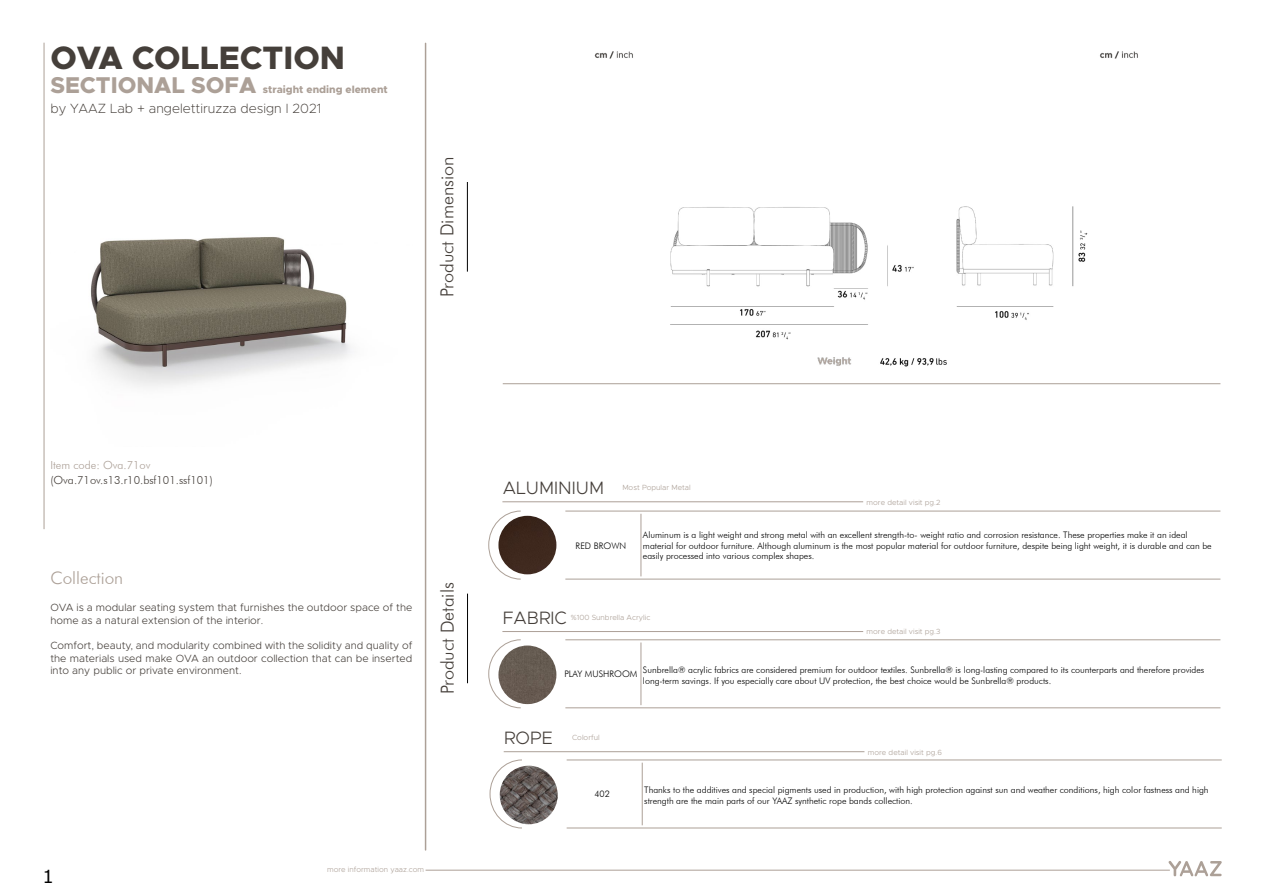
<style>
.page{position:relative;width:1263px;height:893px;background:#fff}
.page>*{position:absolute;margin:0;border:0;box-sizing:border-box;transform-origin:0 0}
.t1{font:800 32.55px "Metropolis";color:#453f3a}
.t2{font:300 18px "Futura BT";color:#453f3a}
.t3{font:300 18px "Metropolis";color:#453f3a}
.t4{font:18px "Verdana";color:#000}
.t5{font:300 17.1px "Futura BT";color:#aca097}
.t6{font:200 13.35px "Metropolis";color:#453f3a}
.t7{font:300 11.1px "Futura BT";color:#453f3a}
.t8{font:300 11.1px "Futura BT";color:#aca097}
.t9{font:300 10.5px/12.6px "Metropolis";color:#453f3a}
.t10{font:800 10.5px "Metropolis";color:#aca097}
.t11{font:300 9px/10.8px "Futura BT";color:#000}
.t12{font:300 7.5px "Metropolis";color:#aca097}
.s1{font-size:22.95px}
</style>
<div class="page">
<svg style="left:1168px;top:861px;width:54px;height:15px"></svg>
<img style="left:90px;top:237px;width:261px;height:150px">
<hr style="left:44px;top:43px;width:1px;height:486px;background:#aca097">
<hr style="left:503px;top:383px;width:717px;height:1px;background:#aca097">
<hr style="left:467px;top:182px;width:1px;height:90px;background:#000">
<hr style="left:467px;top:594px;width:1px;height:89px;background:#000">
<hr style="left:425px;top:43px;width:1px;height:808px;background:#aca097">
<hr style="left:426px;top:870px;width:744px;height:1px;background:#aca097">
<img style="left:594px;top:51px;width:544px;height:316px">
<hr style="left:502px;top:631px;width:361px;height:1px;background:#aca097">
<hr style="left:641px;top:642px;width:1px;height:63px;background:#aca097">
<hr style="left:565px;top:639px;width:655px;height:1px;background:#aca097">
<svg style="left:488px;top:639px;width:33px;height:69px"></svg>
<hr style="left:565px;top:708px;width:655px;height:1px;background:#aca097">
<hr style="left:502px;top:501px;width:361px;height:1px;background:#aca097">
<hr style="left:641px;top:514px;width:1px;height:62px;background:#aca097">
<hr style="left:565px;top:511px;width:655px;height:1px;background:#aca097">
<svg style="left:488px;top:511px;width:33px;height:68px"></svg>
<hr style="left:565px;top:579px;width:655px;height:1px;background:#aca097">
<div style="left:498px;top:516px;width:58px;height:58px;background:#3d271d;border-radius:29px"></div>
<img style="left:498px;top:645px;width:58px;height:59px;border-radius:29px">
<hr style="left:504px;top:751px;width:360px;height:1px;background:#aca097">
<hr style="left:642px;top:763px;width:1px;height:62px;background:#aca097">
<hr style="left:567px;top:760px;width:655px;height:1px;background:#aca097">
<svg style="left:490px;top:760px;width:32px;height:68px"></svg>
<hr style="left:567px;top:828px;width:655px;height:1px;background:#aca097">
<img style="left:500px;top:766px;width:58px;height:58px;border-radius:29px">
<h1 class="t1" style="left:50px;top:37px;width:296px">OVA COLLECTION</h1>
<p class="t10" style="left:50px;top:83px;width:339px"><span class="s1">SECTIONAL SOFA</span> straight ending element</p>
<h3 class="t6" style="left:50px;top:100px;width:272px">by YAAZ Lab + angelettiruzza design I 2021</h3>
<h2 class="t2" style="left:436px;top:297px;width:142px;rotate:-90deg">Product Dimension</h2>
<p class="t8" style="left:50px;top:459px;width:102px">Item code: Ova.71ov</p>
<p class="t7" style="left:50px;top:473px;width:164px">(Ova.71ov.s13.r10.bsf101.ssf101)</p>
<h3 class="t5" style="left:50px;top:567px;width:74px">Collection</h3>
<p class="t9" style="left:50px;top:601px;width:363px">OVA is a modular seating system that furnishes the outdoor space of the home as a natural extension of the interior.</p>
<p class="t9" style="left:50px;top:639px;width:363px;text-align:justify">Comfort, beauty, and modularity combined with the solidity and quality of the materials used make OVA an outdoor collection that can be inserted into any public or private environment.</p>
<h2 class="t2" style="left:436px;top:694px;width:114px;rotate:-90deg">Product Details</h2>
<h2 class="t4" style="left:43px;top:865px;width:13px">1</h2>
<p class="t12" style="left:327px;top:865px;width:99px">more information yaaz.com</p>
<h2 class="t3" style="left:503px;top:477px;width:103px">ALUMINIUM</h2>
<p class="t12" style="left:622px;top:482px;width:70px">Most Popular Metal</p>
<p class="t12" style="left:866px;top:497px;width:75px">more detail visit pg.2</p>
<p class="t11" style="left:576px;top:540px;width:52px">RED BROWN</p>
<p class="t11" style="left:643px;top:529px;width:570px">Aluminum is a light weight and strong metal with an excellent strength-to- weight ratio and corrosion resistance. These properties make it an ideal material for outdoor furniture. Although aluminum is the most popular material for outdoor furniture, despite being light weight, it is durable and can be easily processed into various complex shapes.</p>
<h2 class="t3" style="left:503px;top:607px;width:66px">FABRIC</h2>
<p class="t12" style="left:571px;top:613px;width:81px">%100 Sunbrella Acrylic</p>
<p class="t12" style="left:866px;top:627px;width:75px">more detail visit pg.3</p>
<p class="t11" style="left:643px;top:664px;width:563px">Sunbrella® acrylic fabrics are considered premium for outdoor textiles. Sunbrella® is long-lasting compared to its counterparts and therefore provides long-term savings. If you especially care about UV protection, the best choice would be Sunbrella® products.</p>
<p class="t11" style="left:564px;top:669px;width:75px">PLAY MUSHROOM</p>
<h2 class="t3" style="left:504px;top:727px;width:50px">ROPE</h2>
<p class="t12" style="left:572px;top:733px;width:29px">Colorful</p>
<p class="t11" style="left:594px;top:789px;width:17px">402</p>
<p class="t12" style="left:868px;top:747px;width:76px">more detail visit pg.6</p>
<p class="t11" style="left:644px;top:784px;width:566px">Thanks to the additives and special pigments used in production, with high protection against sun and weather conditions, high color fastness and high strength are the main parts of our YAAZ synthetic rope bands collection.</p>
</div>
